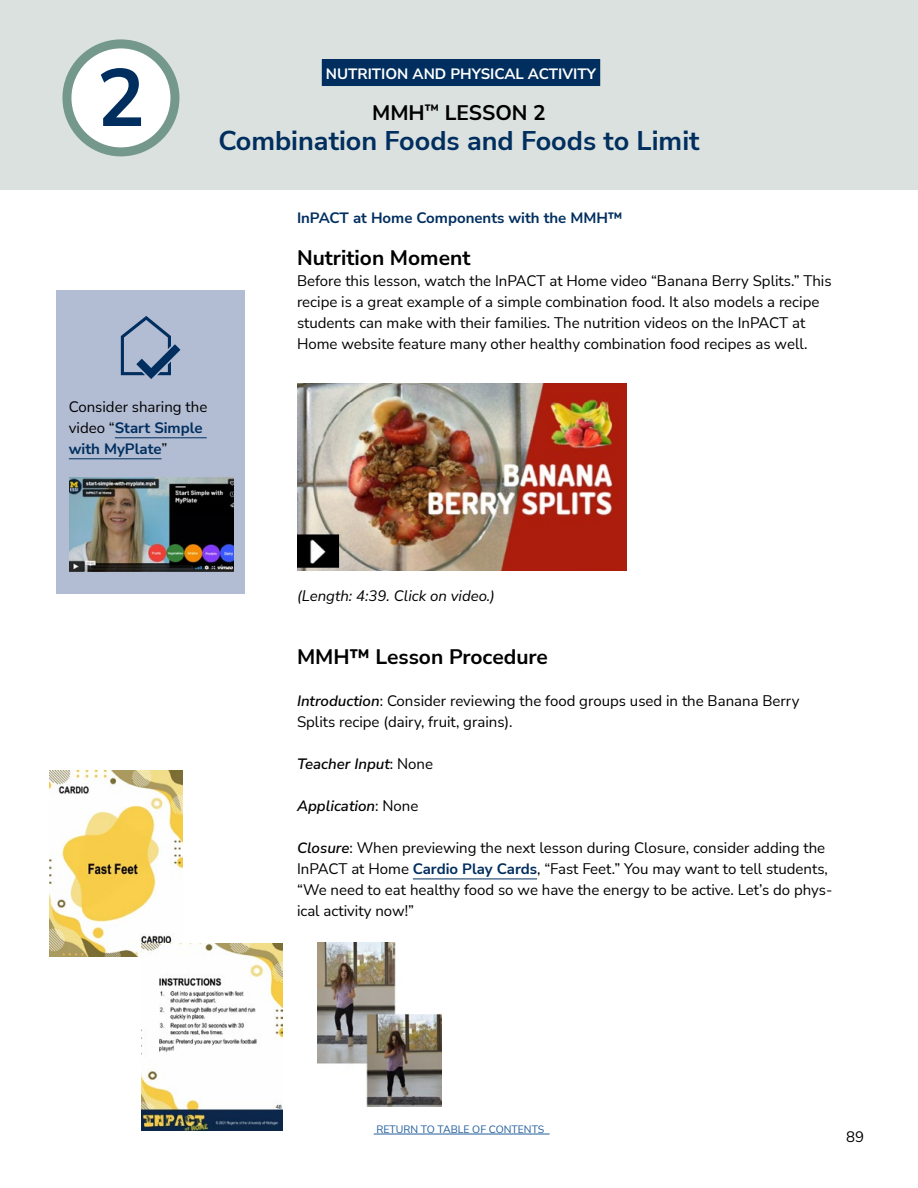
<style>
.page{position:relative;width:918px;height:1188px;background:#fff}
.page>*{position:absolute;margin:0;border:0;box-sizing:border-box;transform-origin:0 0}
.t1{font:700 81px "Nunito Sans";color:#002e5e}
.t2{font:700 27px "Nunito Sans";color:#002e5e}
.t3{font:700 21px "Nunito Sans";color:#000}
.t4{font:15px/21px "Nunito Sans";color:#000}
.t5{font:700 15px "Nunito Sans";color:#002e5e}
.t6{font:italic 600 15px "Nunito Sans";color:#000}
.t7{font:700 15px "Nunito Sans";color:#fff}
.t8{font:italic 15px "Nunito Sans";color:#000}
.t9{font:10.5px "Nunito Sans";color:#215e9e}
.s1{font-weight:700;color:#002e5e}
.s2{font-weight:600;font-style:italic}
.s3{font-weight:400;font-style:normal}
</style>
<div class="page">
<hr style="left:374px;top:1134px;width:176px;height:1px;background:#215e9e">
<div style="left:0;top:0;width:918px;height:189px;background:#dae1de"></div>
<div style="left:322px;top:59px;width:278px;height:27px;background:#002e5e"></div>
<div style="left:67px;top:44px;width:108px;height:108px;background:#fff;border-radius:50%"></div>
<div style="left:62px;top:39px;width:117px;height:117px;border:9px solid #75988d;border-radius:50%"></div>
<hr style="left:413px;top:879px;width:124px;height:1px;background:#002e5e">
<img style="left:297px;top:384px;width:330px;height:187px">
<img style="left:49px;top:771px;width:134px;height:186px">
<img style="left:141px;top:944px;width:142px;height:186px">
<img style="left:318px;top:942px;width:124px;height:165px">
<div style="left:56px;top:291px;width:189px;height:303px;background:#b2bcd3"></div>
<svg style="left:121px;top:316px;width:59px;height:63px"></svg>
<hr style="left:115px;top:437px;width:92px;height:1px;background:#002e5e">
<hr style="left:69px;top:458px;width:93px;height:1px;background:#002e5e">
<img style="left:69px;top:477px;width:165px;height:94px">
<h1 class="t1" style="left:97px;top:41px;width:50px">2</h1>
<p class="t7" style="left:326px;top:63px;width:272px">NUTRITION AND PHYSICAL ACTIVITY</p>
<h3 class="t3" style="left:372px;top:98px;width:175px">MMH<sup>™</sup> LESSON 2</h3>
<h2 class="t2" style="left:218px;top:121px;width:483px">Combination Foods and Foods to Limit</h2>
<p class="t4" style="left:69px;top:396px;width:140px">Consider sharing the video “<span class="s1">Start Simple with MyPlate</span>”</p>
<p class="t5" style="left:297px;top:208px;width:327px">InPACT at Home Components with the MMH™</p>
<h3 class="t3" style="left:297px;top:243px;width:175px">Nutrition Moment</h3>
<p class="t4" style="left:297px;top:270px;width:536px">Before this lesson, watch the InPACT at Home video “Banana Berry Splits.” This recipe is a great example of a simple combination food. It also models a recipe students can make with their families. The nutrition videos on the InPACT at Home website feature many other healthy combination food recipes as well.</p>
<p class="t8" style="left:297px;top:586px;width:199px">(Length: 4:39. Click on video.)</p>
<h3 class="t3" style="left:297px;top:642px;width:252px">MMH™ Lesson Procedure</h3>
<p class="t4" style="left:297px;top:690px;width:504px"><span class="s2">Introduction</span>: Consider reviewing the food groups used in the Banana Berry<br>Splits recipe (dairy, fruit, grains).</p>
<p class="t6" style="left:297px;top:754px;width:138px">Teacher Input<span class="s3">: None</span></p>
<p class="t6" style="left:297px;top:796px;width:123px">Application<span class="s3">: None</span></p>
<p class="t4" style="left:297px;top:837px;width:537px"><span class="s2">Closure</span>: When previewing the next lesson during Closure, consider adding the InPACT at Home <span class="s1">Cardio Play Cards</span>, “Fast Feet.” You may want to tell students, “We need to eat healthy food so we have the energy to be active. Let’s do phys&shy;ical activity now!”</p>
<p class="t9" style="left:376px;top:1122px;width:169px">RETURN TO TABLE OF CONTENTS</p>
<p class="t4" style="left:846px;top:1126px;width:19px">89</p>
</div>
